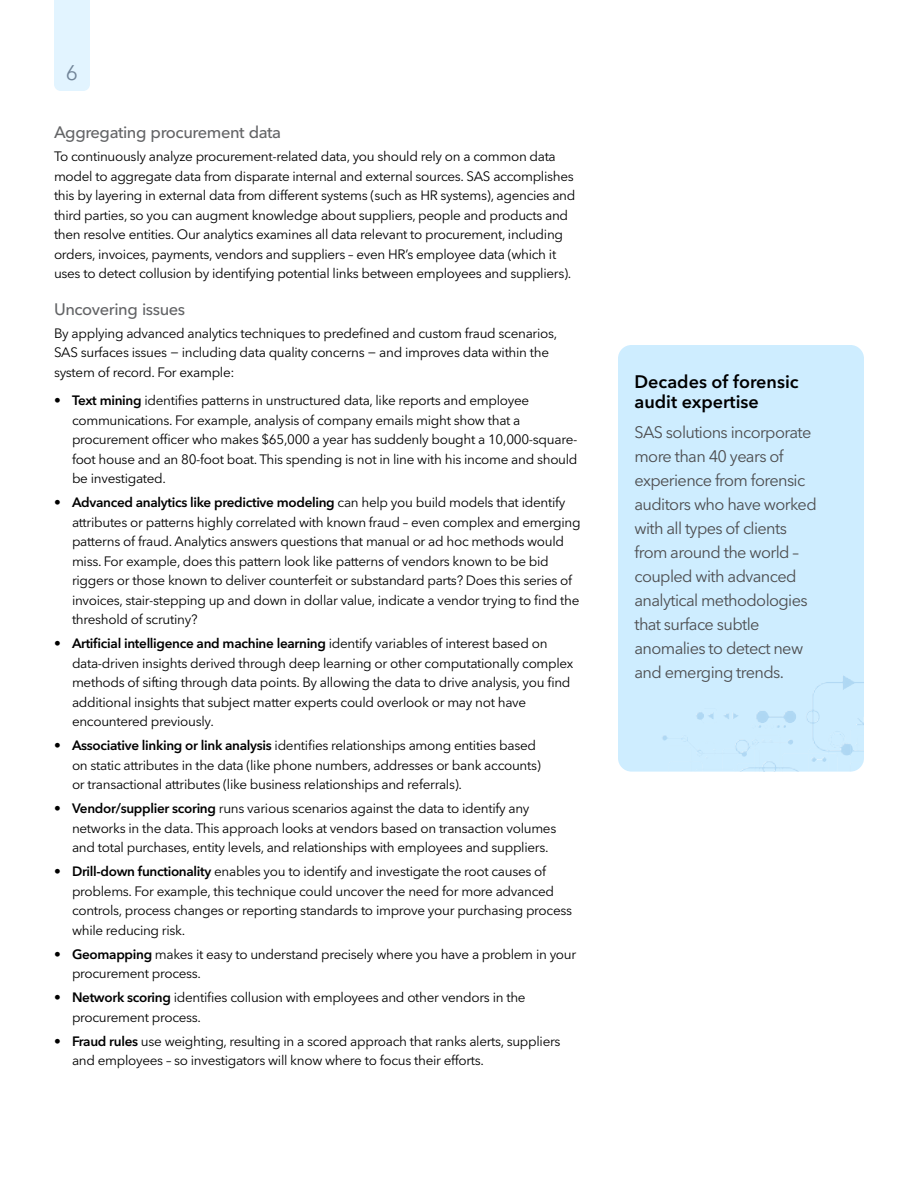
<style>
.page{position:relative;width:918px;height:1188px;background:#fff}
.page>*{position:absolute;margin:0;border:0;box-sizing:border-box;transform-origin:0 0}
.t1{font:21px "Avenir Next W1 G";color:#718498}
.StoryinStory_-_Heade{font:600 18px/19.5px "Avenir Next W1 G";color:#000}
.StoryinStory_-_body{font:16.5px/24px "Avenir Next W1 G";letter-spacing:-.04em;color:#4d4d4f}
.Subhead-2{font:500 16.5px "Avenir Next W1 G";letter-spacing:-.025em;color:#636466}
.Body{font:13.5px/19.5px "Avenir Next W1 G";letter-spacing:-.02em;color:#000}
.Body_Before_bullet{font:13.5px/19.5px "Avenir Next W1 G";letter-spacing:-.02em;color:#000}
.s1{font-weight:600}
</style>
<div class="page">
<div style="left:54px;top:0;width:36px;height:91px;background:#e2f4ff"></div>
<div style="left:618px;top:345px;width:246px;height:427px;background:#ceedff;border-radius:14px"></div>
<div style="left:662px;top:674px;width:202px;height:98px;background:#ceedff"></div>
<h1 class="t1" style="left:66px;top:60px;width:14px">6</h1>
<h3 class="Subhead-2" style="left:54px;top:123px;width:229px">Aggregating procurement data</h3>
<p class="Body" style="left:54px;top:147px;width:523px">To continuously analyze procurement-related data, you should rely on a common data model to aggregate data from disparate internal and external sources. SAS accomplishes this by layering in external data from different systems (such as HR systems), agencies and third parties, so you can augment knowledge about suppliers, people and products and then resolve entities. Our analytics examines all data relevant to procurement, including orders, invoices, payments, vendors and suppliers – even HR’s employee data (which it uses to detect collusion by identifying potential links between employees and suppliers).</p>
<h3 class="Subhead-2" style="left:54px;top:299px;width:133px">Uncovering issues</h3>
<p class="Body_Before_bullet" style="left:54px;top:323px;width:505px">By applying advanced analytics techniques to predefined and custom fraud scenarios,<br>SAS surfaces issues − including data quality concerns − and improves data within the system of record. For example:</p>
<p class="Body" style="left:72px;top:391px;width:507px;text-indent:-18px"><span class="s1">• Text mining</span> identifies patterns in unstructured data, like reports and employee communications. For example, analysis of company emails might show that a procurement officer who makes $65,000 a year has suddenly bought a 10,000-square&shy;foot house and an 80-foot boat. This spending is not in line with his income and should be investigated.</p>
<p class="Body" style="left:72px;top:493px;width:510px;text-indent:-18px"><span class="s1">• Advanced analytics like predictive modeling</span> can help you build models that identify attributes or patterns highly correlated with known fraud – even complex and emerging patterns of fraud. Analytics answers questions that manual or ad hoc methods would miss. For example, does this pattern look like patterns of vendors known to be bid riggers or those known to deliver counterfeit or substandard parts? Does this series of invoices, stair-stepping up and down in dollar value, indicate a vendor trying to find the threshold of scrutiny?</p>
<p class="Body" style="left:72px;top:634px;width:503px;text-indent:-18px"><span class="s1">• Artificial intelligence and machine learning</span> identify variables of interest based on data-driven insights derived through deep learning or other computationally complex methods of sifting through data points. By allowing the data to drive analysis, you find additional insights that subject matter experts could overlook or may not have encountered previously.</p>
<p class="Body" style="left:72px;top:736px;width:470px;text-indent:-18px"><span class="s1">• Associative linking or link analysis</span> identifies relationships among entities based on static attributes in the data (like phone numbers, addresses or bank accounts) or transactional attributes (like business relationships and referrals).</p>
<p class="Body" style="left:72px;top:799px;width:486px;text-indent:-18px"><span class="s1">• Vendor/supplier scoring</span> runs various scenarios against the data to identify any networks in the data. This approach looks at vendors based on transaction volumes and total purchases, entity levels, and relationships with employees and suppliers.</p>
<p class="Body" style="left:72px;top:862px;width:502px;text-indent:-18px"><span class="s1">• Drill-down functionality</span> enables you to identify and investigate the root causes of problems. For example, this technique could uncover the need for more advanced controls, process changes or reporting standards to improve your purchasing process while reducing risk.</p>
<p class="Body" style="left:72px;top:944px;width:506px;text-indent:-18px"><span class="s1">• Geomapping</span> makes it easy to understand precisely where you have a problem in your procurement process.</p>
<p class="Body" style="left:72px;top:988px;width:455px;text-indent:-18px"><span class="s1">• Network scoring</span> identifies collusion with employees and other vendors in the procurement process.</p>
<p class="Body" style="left:72px;top:1031px;width:490px;text-indent:-18px"><span class="s1">• Fraud rules</span> use weighting, resulting in a scored approach that ranks alerts, suppliers and employees – so investigators will know where to focus their efforts.</p>
<h2 class="StoryinStory_-_Heade" style="left:634px;top:372px;width:166px">Decades of forensic audit expertise</h2>
<p class="StoryinStory_-_body" style="left:634px;top:421px;width:184px">SAS solutions incorporate more than 40 years of experience from forensic auditors who have worked with all types of clients from around the world – coupled with advanced analytical methodologies that surface subtle anomalies to detect new and emerging trends.</p>
</div>
